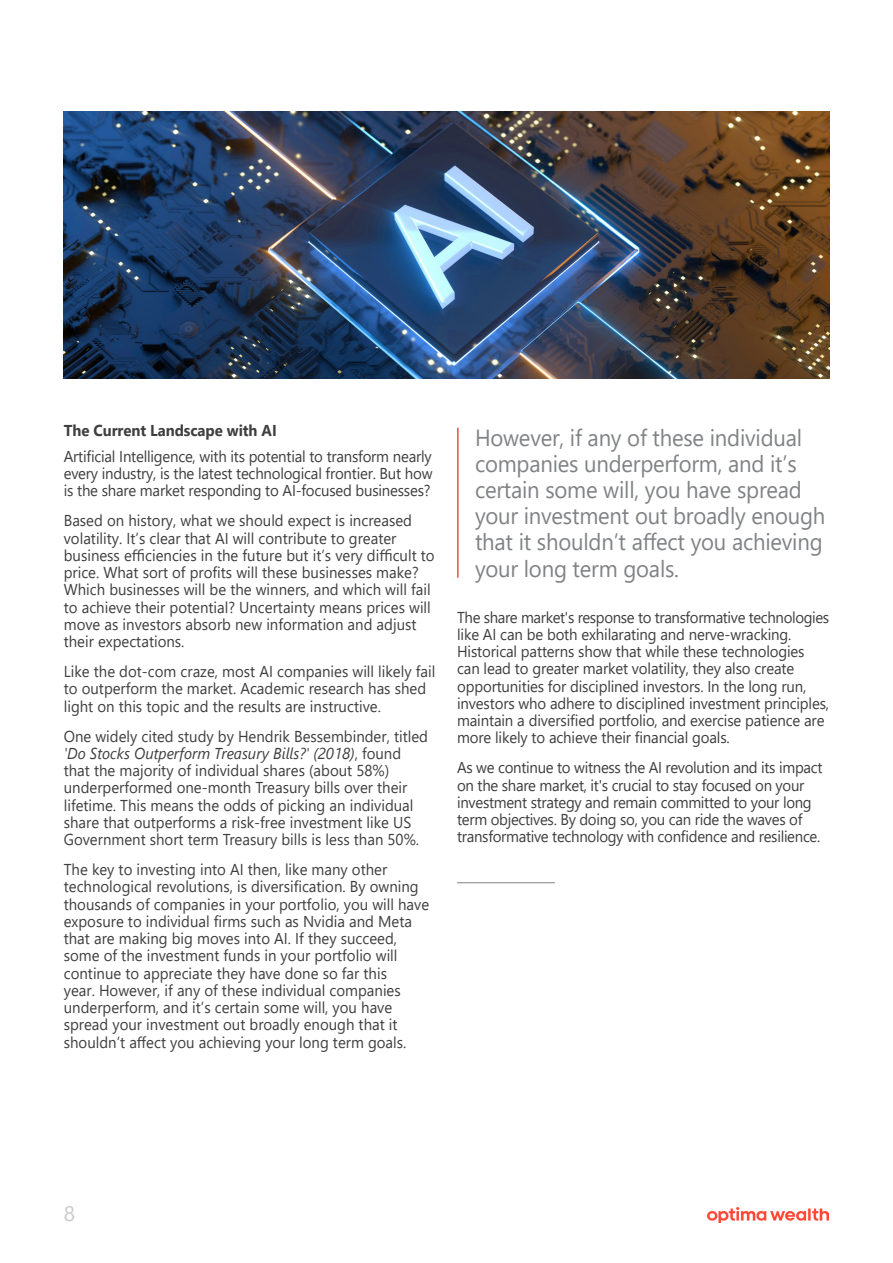
<style>
.page{position:relative;width:893px;height:1263px;background:#fff}
.page>*{position:absolute;margin:0;border:0;box-sizing:border-box;transform-origin:0 0}
.Para_Text{font:23.25px/26.2px "Segoe UI";letter-spacing:-.01em;color:#808285;scale:.95 1}
.t1{font:21px "Segoe UI";color:#ccc}
.Para_Text-2{font:15.75px/17.2px "Segoe UI";color:#3e3e3f;scale:.95 1}
.Para_Text-3{font:15.75px/17.2px "Segoe UI";letter-spacing:-.02em;color:#3e3e3f;scale:.95 1}
.Para_Text-4{font:700 15.75px "Segoe UI";letter-spacing:-.005em;color:#3e3e3f;scale:.95 1}
.s1{font-style:italic}
</style>
<div class="page">
<img style="left:708px;top:1207px;width:120px;height:15px">
<hr style="left:457px;top:882px;width:98px;height:1px;background:#7f8080">
<img style="left:64px;top:112px;width:765px;height:266px">
<hr style="left:457px;top:428px;width:2px;height:150px;background:#ef4b3b">
<p class="Para_Text-4" style="left:64px;top:416px;width:226px">The Current Landscape with AI</p>
<p class="Para_Text-2" style="left:64px;top:446px;width:390px;text-align:justify">Artificial Intelligence, with its potential to transform nearly every industry, is the latest technological frontier. But how is the share market responding to AI-focused businesses?</p>
<p class="Para_Text-2" style="left:64px;top:511px;width:392px">Based on history, what we should expect is increased volatility. It’s clear that AI will contribute to greater business efficiencies in the future but it’s very difficult to price. What sort of profits will these businesses make?<br>Which businesses will be the winners, and which will fail to achieve their potential? Uncertainty means prices will move as investors absorb new information and adjust their expectations.</p>
<p class="Para_Text-2" style="left:64px;top:661px;width:393px">Like the dot-com craze, most AI companies will likely fail to outperform the market. Academic research has shed light on this topic and the results are instructive.</p>
<p class="Para_Text-2" style="left:64px;top:726px;width:385px">One widely cited study by Hendrik Bessembinder, titled <span class="s1">'Do Stocks Outperform Treasury Bills?' (2018)</span>, found that the majority of individual shares (about 58%) underperformed one-month Treasury bills over their lifetime. This means the odds of picking an individual share that outperforms a risk-free investment like US Government short term Treasury bills is less than 50%.</p>
<p class="Para_Text-2" style="left:64px;top:859px;width:386px">The key to investing into AI then, like many other technological revolutions, is diversification. By owning thousands of companies in your portfolio, you will have exposure to individual firms such as Nvidia and Meta that are making big moves into AI. If they succeed, some of the investment funds in your portfolio will continue to appreciate they have done so far this<br>year. However, if any of these individual companies underperform, and it’s certain some will, you have spread your investment out broadly enough that it shouldn’t affect you achieving your long term goals.</p>
<p class="Para_Text" style="left:475px;top:422px;width:370px">However, if any of these individual companies underperform, and it’s certain some will, you have spread your investment out broadly enough that it shouldn’t affect you achieving your long term goals.</p>
<p class="Para_Text-2" style="left:457px;top:607px;width:393px">The share market's response to transformative technologies like AI can be both exhilarating and nerve-wracking.<br>Historical patterns show that while these technologies can lead to greater market volatility, they also create opportunities for disciplined investors. In the long run, investors who adhere to disciplined investment principles, maintain a diversified portfolio, and exercise patience are more likely to achieve their financial goals.</p>
<p class="Para_Text-3" style="left:457px;top:758px;width:386px">As we continue to witness the AI revolution and its impact on the share market, it's crucial to stay focused on your investment strategy and remain committed to your long term objectives. By doing so, you can ride the waves of transformative technology with confidence and resilience.</p>
<h2 class="t1" style="left:64px;top:1193px;width:13px">8</h2>
</div>
